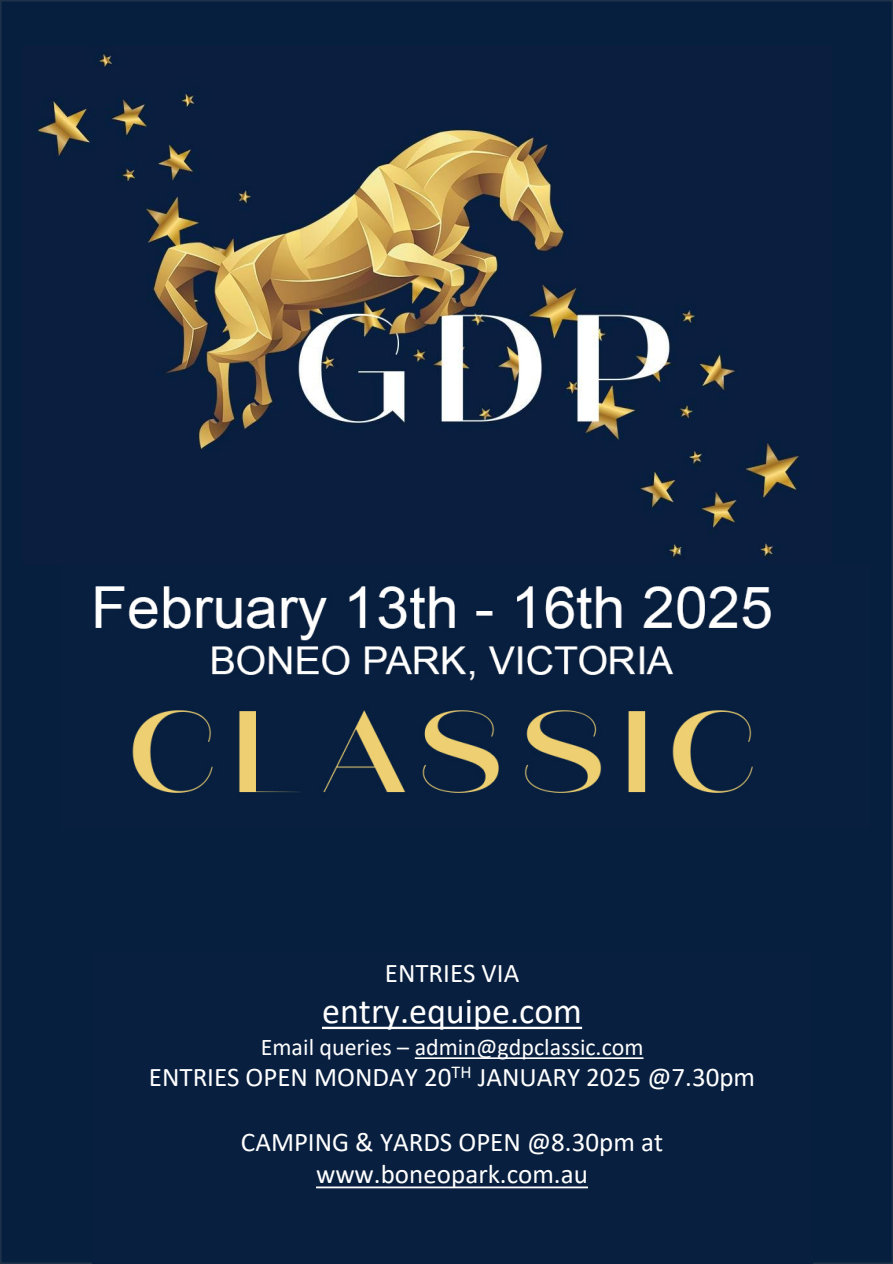
<style>
.page{position:relative;width:893px;height:1264px;background:#fff}
.page>*{position:absolute;margin:0;border:0;box-sizing:border-box;transform-origin:0 0}
.t1{font:36px "Calibri";color:#fff}
.t2{font:27px/32.4px "Calibri";color:#fff;text-align:center}
.t3{font:24px "Calibri";color:#fff}
</style>
<div class="page">
<div style="left:0;top:0;width:892px;height:1263px;background:#061f3e"></div>
<div style="left:92px;top:950px;width:720px;height:313px;background:#081f3f"></div>
<svg style="left:322px;top:1026px;width:260px;height:2px"></svg>
<svg style="left:415px;top:1057px;width:228px;height:1px"></svg>
<svg style="left:316px;top:1186px;width:272px;height:1px"></svg>
<img style="left:24px;top:47px;width:807px;height:517px">
<img style="left:61px;top:564px;width:808px;height:264px">
<p class="t2" style="left:385px;top:955px;width:136px">ENTRIES VIA</p>
<p class="t1" style="left:322px;top:985px;width:261px">entry.equipe.com</p>
<p class="t3" style="left:261px;top:1029px;width:384px">Email queries – admin@gdpclassic.com</p>
<p class="t2" style="left:149px;top:1060px;width:607px">ENTRIES OPEN MONDAY 20<sup>TH</sup> JANUARY 2025 @7.30pm</p>
<p class="t2" style="left:241px;top:1124px;width:423px">CAMPING &amp; YARDS OPEN @8.30pm at www.boneopark.com.au</p>
</div>
